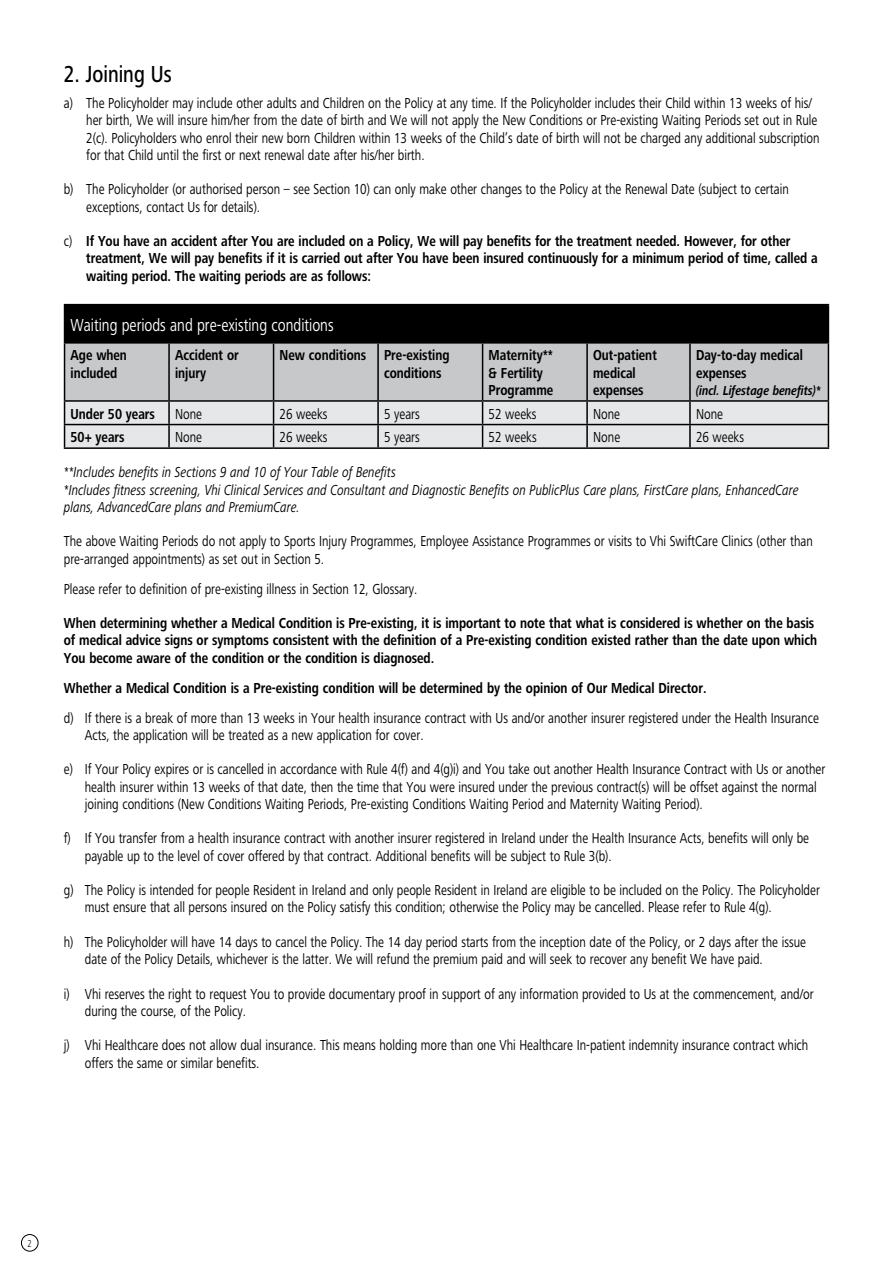
<style>
.page{position:relative;width:893px;height:1263px;background:#fff}
.page>*{position:absolute;margin:0;border:0;box-sizing:border-box;transform-origin:0 0}
.t1{font:500 24px "Frutiger Next LT";color:#000;scale:.8 1}
.t2{font:18px "Frutiger Next LT";color:#fff;scale:.8 1}
.t3{font:15px/17.2px "Frutiger Next LT";color:#000;scale:.8 1}
.t4{font:700 15px/17.2px "Frutiger Next LT";color:#000;scale:.8 1}
.t5{font:italic 15px/17.2px "Frutiger Next LT";color:#000;scale:.8 1}
.t6{font:italic 700 13.5px "Frutiger Next LT";color:#000;scale:.8 1}
.t7{font:300 10.35px "Frutiger Next LT";color:#000;scale:.8 1}
.s1{font-weight:400}
</style>
<div class="page">
<div style="left:21px;top:1234px;width:17px;height:17px;border:1px solid #000;border-radius:50%"></div>
<div style="left:65px;top:305px;width:763px;height:38px;background:#000"></div>
<hr style="left:64px;top:304px;width:105px;height:1px;background:#000">
<hr style="left:64px;top:305px;width:1px;height:37px;background:#000">
<hr style="left:169px;top:304px;width:105px;height:1px;background:#000">
<hr style="left:274px;top:304px;width:104px;height:1px;background:#000">
<hr style="left:378px;top:304px;width:105px;height:1px;background:#000">
<hr style="left:483px;top:304px;width:104px;height:1px;background:#000">
<hr style="left:587px;top:304px;width:103px;height:1px;background:#000">
<hr style="left:690px;top:304px;width:139px;height:1px;background:#000">
<hr style="left:828px;top:305px;width:1px;height:37px;background:#000">
<hr style="left:64px;top:342px;width:105px;height:2px;background:#000">
<hr style="left:690px;top:342px;width:139px;height:2px;background:#000">
<svg style="left:64px;top:343px;width:765px;height:104px;background:#cacacc"></svg>
<hr style="left:64px;top:447px;width:105px;height:2px;background:#000">
<hr style="left:169px;top:447px;width:105px;height:2px;background:#000">
<hr style="left:274px;top:447px;width:104px;height:2px;background:#000">
<hr style="left:378px;top:447px;width:105px;height:2px;background:#000">
<hr style="left:483px;top:447px;width:104px;height:2px;background:#000">
<hr style="left:587px;top:447px;width:103px;height:2px;background:#000">
<hr style="left:690px;top:447px;width:139px;height:2px;background:#000">
<h1 class="t1" style="left:64px;top:61px;width:136px">2. Joining Us</h1>
<p class="t3" style="left:86px;top:95px;width:918px;text-indent:-22px">a) The Policyholder may include other adults and Children on the Policy at any time. If the Policyholder includes their Child within 13 weeks of his/ her birth, We will insure him/her from the date of birth and We will not apply the New Conditions or Pre-existing Waiting Periods set out in Rule 2(c). Policyholders who enrol their new born Children within 13 weeks of the Child’s date of birth will not be charged any additional subscription for that Child until the first or next renewal date after his/her birth.</p>
<p class="t3" style="left:86px;top:181px;width:880px;text-indent:-22px">b) The Policyholder (or authorised person – see Section 10) can only make other changes to the Policy at the Renewal Date (subject to certain exceptions, contact Us for details).</p>
<p class="t4" style="left:86px;top:232px;width:916px;text-indent:-22px"><span class="s1">c)</span> If You have an accident after You are included on a Policy, We will pay benefits for the treatment needed. However, for other treatment, We will pay benefits if it is carried out after You have been insured continuously for a minimum period of time, called a waiting period. The waiting periods are as follows:</p>
<p class="t2" style="left:71px;top:315px;width:330px">Waiting periods and pre-existing conditions</p>
<p class="t4" style="left:71px;top:347px;width:72px">Age when included</p>
<p class="t4" style="left:175px;top:347px;width:81px">Accident or injury</p>
<p class="t4" style="left:384px;top:347px;width:83px;text-indent:-105px">New conditions Pre-existing conditions</p>
<p class="t4" style="left:489px;top:347px;width:82px">Maternity** &amp; Fertility<br>Programme</p>
<p class="t4" style="left:593px;top:347px;width:81px">Out-patient medical expenses</p>
<p class="t4" style="left:696px;top:347px;width:135px">Day-to-day medical expenses</p>
<p class="t6" style="left:696px;top:383px;width:157px">(incl. Lifestage benefits)*</p>
<p class="t4" style="left:71px;top:405px;width:107px">Under 50 years</p>
<p class="t3" style="left:175px;top:405px;width:35px">None</p>
<p class="t3" style="left:280px;top:405px;width:62px">26 weeks</p>
<p class="t3" style="left:384px;top:405px;width:46px">5 years</p>
<p class="t3" style="left:489px;top:405px;width:62px">52 weeks</p>
<p class="t3" style="left:593px;top:405px;width:35px">None</p>
<p class="t3" style="left:696px;top:405px;width:35px">None</p>
<p class="t4" style="left:71px;top:428px;width:69px">50+ years</p>
<p class="t3" style="left:175px;top:429px;width:35px">None</p>
<p class="t3" style="left:280px;top:429px;width:62px">26 weeks</p>
<p class="t3" style="left:384px;top:429px;width:46px">5 years</p>
<p class="t3" style="left:489px;top:429px;width:62px">52 weeks</p>
<p class="t3" style="left:593px;top:429px;width:35px">None</p>
<p class="t3" style="left:696px;top:429px;width:62px">26 weeks</p>
<p class="t5" style="left:64px;top:464px;width:920px">**Includes benefits in Sections 9 and 10 of Your Table of Benefits<br>*Includes fitness screening, Vhi Clinical Services and Consultant and Diagnostic Benefits on PublicPlus Care plans, FirstCare plans, EnhancedCare plans, AdvancedCare plans and PremiumCare.</p>
<p class="t3" style="left:64px;top:533px;width:938px">The above Waiting Periods do not apply to Sports Injury Programmes, Employee Assistance Programmes or visits to Vhi SwiftCare Clinics (other than pre-arranged appointments) as set out in Section 5.</p>
<p class="t3" style="left:64px;top:580px;width:444px">Please refer to definition of pre-existing illness in Section 12, Glossary.</p>
<p class="t4" style="left:64px;top:614px;width:943px">When determining whether a Medical Condition is Pre-existing, it is important to note that what is considered is whether on the basis of medical advice signs or symptoms consistent with the definition of a Pre-existing condition existed rather than the date upon which<br>You become aware of the condition or the condition is diagnosed.</p>
<p class="t4" style="left:64px;top:679px;width:805px">Whether a Medical Condition is a Pre-existing condition will be determined by the opinion of Our Medical Director.</p>
<p class="t3" style="left:85px;top:709px;width:919px;text-indent:-21px">d) If there is a break of more than 13 weeks in Your health insurance contract with Us and/or another insurer registered under the Health Insurance<br>Acts, the application will be treated as a new application for cover.</p>
<p class="t3" style="left:85px;top:761px;width:927px;text-indent:-21px">e) If Your Policy expires or is cancelled in accordance with Rule 4(f) and 4(g)i) and You take out another Health Insurance Contract with Us or another health insurer within 13 weeks of that date, then the time that You were insured under the previous contract(s) will be offset against the normal joining conditions (New Conditions Waiting Periods, Pre-existing Conditions Waiting Period and Maternity Waiting Period).</p>
<p class="t3" style="left:85px;top:830px;width:907px;text-indent:-21px">f) If You transfer from a health insurance contract with another insurer registered in Ireland under the Health Insurance Acts, benefits will only be payable up to the level of cover offered by that contract. Additional benefits will be subject to Rule 3(b).</p>
<p class="t3" style="left:85px;top:882px;width:920px;text-indent:-21px">g) The Policy is intended for people Resident in Ireland and only people Resident in Ireland are eligible to be included on the Policy. The Policyholder must ensure that all persons insured on the Policy satisfy this condition; otherwise the Policy may be cancelled. Please refer to Rule 4(g).</p>
<p class="t3" style="left:85px;top:933px;width:903px;text-indent:-21px">h) The Policyholder will have 14 days to cancel the Policy. The 14 day period starts from the inception date of the Policy, or 2 days after the issue date of the Policy Details, whichever is the latter. We will refund the premium paid and will seek to recover any benefit We have paid.</p>
<p class="t3" style="left:85px;top:985px;width:913px;text-indent:-21px">i) Vhi reserves the right to request You to provide documentary proof in support of any information provided to Us at the commencement, and/or during the course, of the Policy.</p>
<p class="t3" style="left:85px;top:1037px;width:906px;text-indent:-21px">j) Vhi Healthcare does not allow dual insurance. This means holding more than one Vhi Healthcare In-patient indemnity insurance contract which offers the same or similar benefits.</p>
<p class="t7" style="left:28px;top:1237px;width:7px">2</p>
</div>
